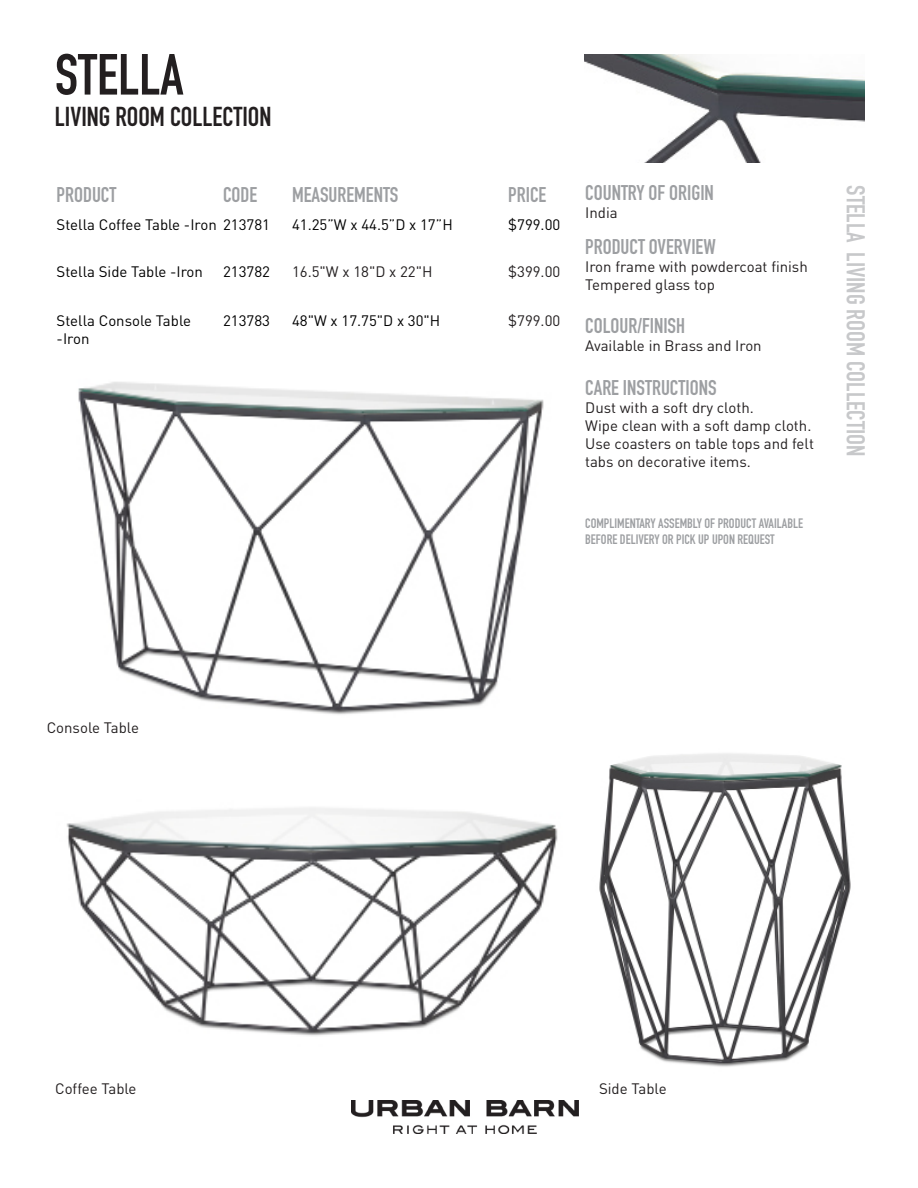
<style>
.page{position:relative;width:918px;height:1188px;background:#fff}
.page>*{position:absolute;margin:0;border:0;box-sizing:border-box;transform-origin:0 0}
.t1{font:57px "DIN Engschrift Std";color:#231f20}
.t2{font:27px "DIN Engschrift Std";color:#231f20}
.t3{font:25.5px "DIN Engschrift Std";color:#c7c8ca}
.t4{font:21px "DIN Engschrift Std";color:#9d9fa2}
.t5{font:15px/18px "DINOT";color:#231f20}
.t6{font:15px/18px "DINOT";color:#000}
.t7{font:13.5px/16.2px "DIN Engschrift Std";color:#9d9fa2}
</style>
<div class="page">
<img style="left:351px;top:1100px;width:227px;height:34px">
<img style="left:585px;top:54px;width:280px;height:109px">
<img style="left:66px;top:807px;width:492px;height:229px">
<img style="left:78px;top:382px;width:466px;height:333px">
<img style="left:599px;top:753px;width:252px;height:314px">
<p class="t1" style="left:55px;top:41px;width:130px">STELLA</p>
<p class="t2" style="left:55px;top:101px;width:218px">LIVING ROOM COLLECTION</p>
<p class="t4" style="left:57px;top:183px;width:61px">PRODUCT</p>
<p class="t4" style="left:223px;top:183px;width:36px">CODE</p>
<p class="t4" style="left:292px;top:183px;width:108px">MEASUREMENTS</p>
<p class="t4" style="left:508px;top:183px;width:40px">PRICE</p>
<p class="t6" style="left:57px;top:215px;width:215px">Stella Coffee Table -Iron 213781</p>
<p class="t6" style="left:292px;top:215px;width:162px">41.25”W x 44.5”D x 17”H</p>
<p class="t6" style="left:508px;top:215px;width:54px">$799.00</p>
<p class="t6" style="left:57px;top:262px;width:148px">Stella Side Table -Iron</p>
<p class="t6" style="left:223px;top:262px;width:48px">213782</p>
<p class="t5" style="left:292px;top:262px;width:142px">16.5"W x 18"D x 22"H</p>
<p class="t5" style="left:508px;top:262px;width:54px">$399.00</p>
<p class="t6" style="left:57px;top:311px;width:136px">Stella Console Table -Iron</p>
<p class="t6" style="left:223px;top:311px;width:48px">213783</p>
<p class="t6" style="left:292px;top:311px;width:150px">48"W x 17.75"D x 30"H</p>
<p class="t5" style="left:508px;top:311px;width:54px">$799.00</p>
<p class="t4" style="left:585px;top:180px;width:130px">COUNTRY OF ORIGIN</p>
<p class="t5" style="left:585px;top:203px;width:34px">India</p>
<p class="t4" style="left:585px;top:234px;width:132px">PRODUCT OVERVIEW</p>
<p class="t5" style="left:585px;top:257px;width:224px">Iron frame with powdercoat finish</p>
<p class="t5" style="left:585px;top:275px;width:131px">Tempered glass top</p>
<p class="t4" style="left:585px;top:314px;width:101px">COLOUR/FINISH</p>
<p class="t5" style="left:585px;top:336px;width:178px">Available in Brass and Iron</p>
<p class="t4" style="left:585px;top:375px;width:133px">CARE INSTRUCTIONS</p>
<p class="t5" style="left:585px;top:398px;width:230px">Dust with a soft dry cloth.<br>Wipe clean with a soft damp cloth.<br>Use coasters on table tops and felt tabs on decorative items.</p>
<p class="t7" style="left:585px;top:515px;width:219px">COMPLIMENTARY ASSEMBLY OF PRODUCT AVAILABLE<br>BEFORE DELIVERY OR PICK UP UPON REQUEST</p>
<p class="t3" style="left:871px;top:185px;width:273px;rotate:90deg">STELLA LIVING ROOM COLLECTION</p>
<p class="t5" style="left:47px;top:718px;width:94px">Console Table</p>
<p class="t5" style="left:55px;top:1079px;width:83px">Coffee Table</p>
<p class="t5" style="left:599px;top:1079px;width:69px">Side Table</p>
</div>
